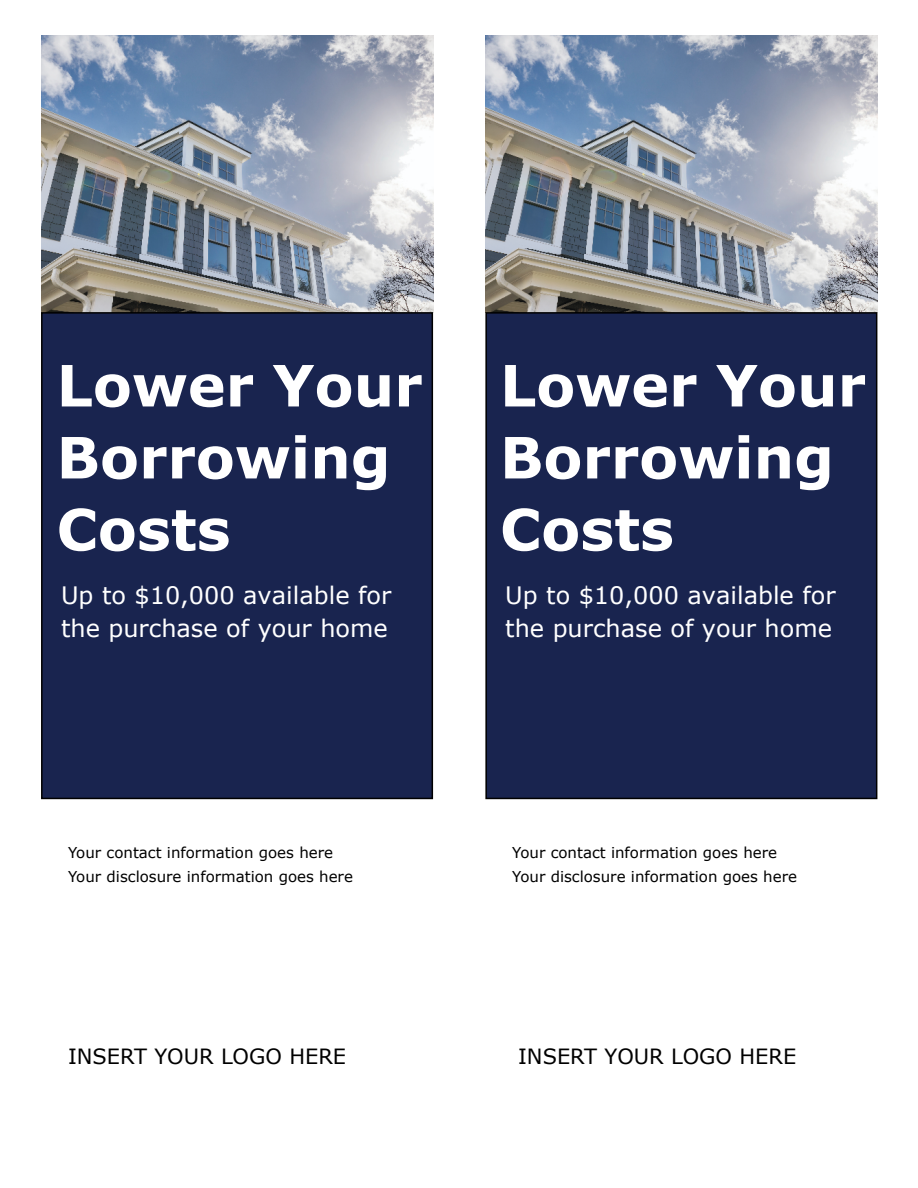
<style>
.page{position:relative;width:918px;height:1188px;background:#fff}
.page>*{position:absolute;margin:0;border:0;box-sizing:border-box;transform-origin:0 0}
.t1{font:700 57px/72px "Verdana";color:#fff}
.t2{font:24px/33px "Verdana";color:#fff}
.t3{font:21px "Verdana";color:#000}
.t4{font:15px/24px "Verdana";color:#000}
</style>
<div class="page">
<img style="left:41px;top:36px;width:392px;height:276px">
<img style="left:485px;top:36px;width:392px;height:276px">
<div style="left:42px;top:313px;width:390px;height:485px;background:#19244f"></div>
<div style="left:41px;top:312px;width:392px;height:487px;border:2px solid #000"></div>
<div style="left:486px;top:313px;width:391px;height:485px;background:#19244f"></div>
<div style="left:485px;top:312px;width:392px;height:487px;border:2px solid #000"></div>
<h1 class="t1" style="left:57px;top:350px;width:368px">Lower Your<br>Borrowing<br>Costs</h1>
<h1 class="t1" style="left:500px;top:350px;width:368px">Lower Your<br>Borrowing<br>Costs</h1>
<h2 class="t2" style="left:61px;top:580px;width:332px">Up to $10,000 available for the purchase of your home</h2>
<h2 class="t2" style="left:505px;top:580px;width:332px">Up to $10,000 available for the purchase of your home</h2>
<p class="t4" style="left:68px;top:841px;width:286px">Your contact information goes here<br>Your disclosure information goes here</p>
<p class="t4" style="left:512px;top:841px;width:286px">Your contact information goes here<br>Your disclosure information goes here</p>
<h3 class="t3" style="left:68px;top:1043px;width:280px">INSERT YOUR LOGO HERE</h3>
<h3 class="t3" style="left:518px;top:1043px;width:280px">INSERT YOUR LOGO HERE</h3>
</div>
